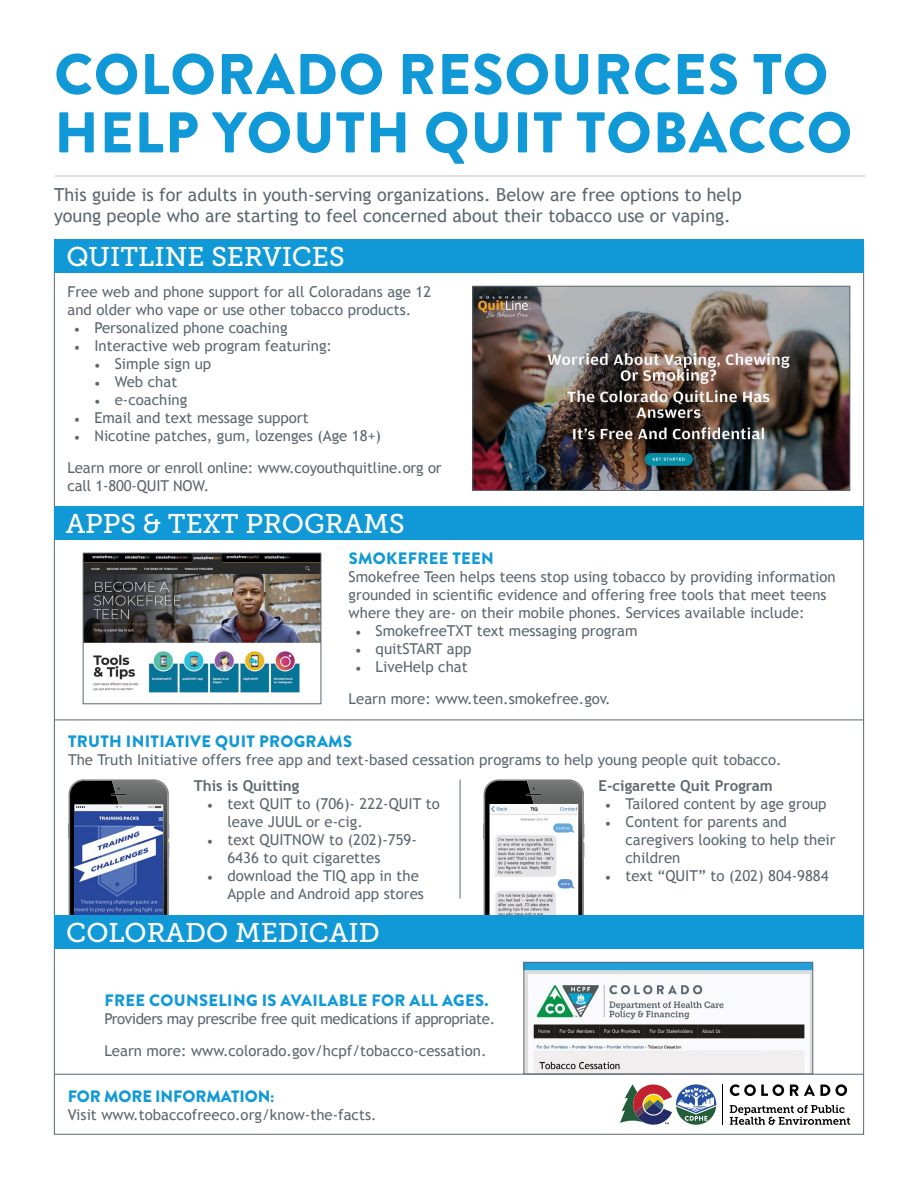
<style>
.page{position:relative;width:918px;height:1188px;background:#fff}
.page>*{position:absolute;margin:0;border:0;box-sizing:border-box;transform-origin:0 0}
.t1{font:900 57.3px/58.3px "Brandon Grotesque";letter-spacing:.02em;color:#1099d6}
.t2{font:27px "Museo Slab 500";color:#fff}
.t3{font:18px/21.6px "Trebuchet MS";color:#5d6770}
.t4{font:900 16.5px "Brandon Grotesque";letter-spacing:.02em;color:#1099d6}
.t5{font:900 16.5px "Brandon Grotesque";letter-spacing:-.005em;color:#1099d6}
.t6{font:15px/18px "Trebuchet MS";color:#5d6770}
.t7{font:15px/31.5px "Trebuchet MS";letter-spacing:-.025em;color:#5d6770}
.t8{font:700 15px "Trebuchet MS";color:#5d6770}
.s1{font-family:"Minion Pro"}
</style>
<div class="page">
<hr style="left:55px;top:175px;width:810px;height:2px;background:#d2d3d3">
<div style="left:54px;top:239px;width:810px;height:33px;background:#1099d6"></div>
<img style="left:474px;top:288px;width:374px;height:201px">
<div style="left:472px;top:286px;width:378px;height:205px;border:1px solid #5d6770"></div>
<img style="left:85px;top:555px;width:234px;height:138px">
<div style="left:83px;top:553px;width:238px;height:151px;border:1px solid #5d6770"></div>
<div style="left:54px;top:506px;width:810px;height:33px;background:#1099d6"></div>
<hr style="left:54px;top:720px;width:810px;height:1px;background:#5d6770">
<svg style="left:483px;top:781px;width:101px;height:134px;background:#4a4a4b"></svg>
<img style="left:490px;top:805px;width:88px;height:110px">
<svg style="left:68px;top:781px;width:101px;height:134px;background:#5a5b5e"></svg>
<img style="left:75px;top:811px;width:88px;height:104px">
<hr style="left:460px;top:780px;width:1px;height:119px;background:#5d6770">
<img style="left:526px;top:964px;width:285px;height:108px">
<div style="left:524px;top:962px;width:289px;height:112px;border:1px solid #5d6770"></div>
<div style="left:54px;top:915px;width:810px;height:34px;background:#1099d6"></div>
<hr style="left:55px;top:1074px;width:809px;height:1px;background:#5d6770">
<svg style="left:730px;top:1084px;width:54px;height:12px"></svg>
<svg style="left:790px;top:1084px;width:57px;height:12px"></svg>
<svg style="left:730px;top:1105px;width:120px;height:20px"></svg>
<hr style="left:723px;top:1084px;width:1px;height:41px;background:#000">
<svg style="left:620px;top:1084px;width:96px;height:41px"></svg>
<h1 class="t1" style="left:54px;top:46px;width:799px">COLORADO RESOURCES TO<br>HELP YOUTH QUIT TOBACCO</h1>
<p class="t3" style="left:54px;top:184px;width:689px">This guide is for adults in youth-serving organizations. Below are free options to help young people who are starting to feel concerned about their tobacco use or vaping.</p>
<h2 class="t2" style="left:66px;top:242px;width:280px">QUITLINE SERVICES</h2>
<p class="t6" style="left:67px;top:283px;width:365px">Free web and phone support for all Coloradans age 12 and older who vape or use other tobacco products.</p>
<p class="t6" style="left:74px;top:319px;width:215px"><span class="s1">•</span> Personalized phone coaching</p>
<p class="t6" style="left:74px;top:337px;width:259px"><span class="s1">•</span> Interactive web program featuring:</p>
<p class="t6" style="left:94px;top:355px;width:118px"><span class="s1">•</span> Simple sign up</p>
<p class="t6" style="left:94px;top:373px;width:84px"><span class="s1">•</span> Web chat</p>
<p class="t6" style="left:94px;top:391px;width:94px"><span class="s1">•</span> e-coaching</p>
<p class="t6" style="left:74px;top:409px;width:236px"><span class="s1">•</span> Email and text message support</p>
<p class="t6" style="left:67px;top:420px;width:376px;line-height:31.5px;text-indent:7px"><span class="s1">•</span> Nicotine patches, gum, lozenges (Age 18+)<br>Learn more or enroll online: www.coyouthquitline.org or</p>
<p class="t6" style="left:67px;top:476px;width:143px">call 1-800-QUIT NOW.</p>
<h2 class="t2" style="left:66px;top:509px;width:340px">APPS &amp; TEXT PROGRAMS</h2>
<p class="t4" style="left:349px;top:547px;width:147px">SMOKEFREE TEEN</p>
<p class="t6" style="left:349px;top:568px;width:489px">Smokefree Teen helps teens stop using tobacco by providing information grounded in scientific evidence and offering free tools that meet teens where they are- on their mobile phones. Services available include:</p>
<p class="t6" style="left:355px;top:622px;width:284px"><span class="s1">•</span> SmokefreeTXT text messaging program</p>
<p class="t6" style="left:355px;top:640px;width:117px"><span class="s1">•</span> quitSTART app</p>
<p class="t6" style="left:349px;top:652px;width:264px;line-height:31.5px;text-indent:7px"><span class="s1">•</span> LiveHelp chat<br>Learn more: www.teen.smokefree.gov.</p>
<p class="t4" style="left:68px;top:730px;width:285px">TRUTH INITIATIVE QUIT PROGRAMS</p>
<p class="t6" style="left:68px;top:751px;width:715px">The Truth Initiative offers free app and text-based cessation programs to help young people quit tobacco.</p>
<p class="t8" style="left:194px;top:776px;width:107px">This is Quitting</p>
<p class="t6" style="left:227px;top:794px;width:214px;text-indent:-20px"><span class="s1">•</span> text QUIT to (706)- 222-QUIT to leave JUUL or e-cig.</p>
<p class="t6" style="left:227px;top:830px;width:191px;text-indent:-20px"><span class="s1">•</span> text QUITNOW to (202)-759-<br>6436 to quit cigarettes</p>
<p class="t6" style="left:227px;top:866px;width:198px;text-indent:-20px"><span class="s1">•</span> download the TIQ app in the<br>Apple and Android app stores</p>
<p class="t8" style="left:599px;top:776px;width:176px">E-cigarette Quit Program</p>
<p class="t6" style="left:605px;top:794px;width:223px"><span class="s1">•</span> Tailored content by age group</p>
<p class="t6" style="left:626px;top:812px;width:212px;text-indent:-20px"><span class="s1">•</span> Content for parents and caregivers looking to help their children</p>
<p class="t6" style="left:605px;top:866px;width:225px"><span class="s1">•</span> text “QUIT” to (202) 804-9884</p>
<h2 class="t2" style="left:66px;top:918px;width:315px">COLORADO MEDICAID</h2>
<p class="t4" style="left:104px;top:989px;width:385px">FREE COUNSELING IS AVAILABLE FOR ALL AGES.</p>
<p class="t7" style="left:104px;top:1003px;width:392px">Providers may prescribe free quit medications if appropriate.<br>Learn more: www.colorado.gov/hcpf/tobacco-cessation.</p>
<p class="t5" style="left:68px;top:1084px;width:208px">FOR MORE INFORMATION:</p>
<p class="t6" style="left:68px;top:1106px;width:310px">Visit www.tobaccofreeco.org/know-the-facts.</p>
</div>
